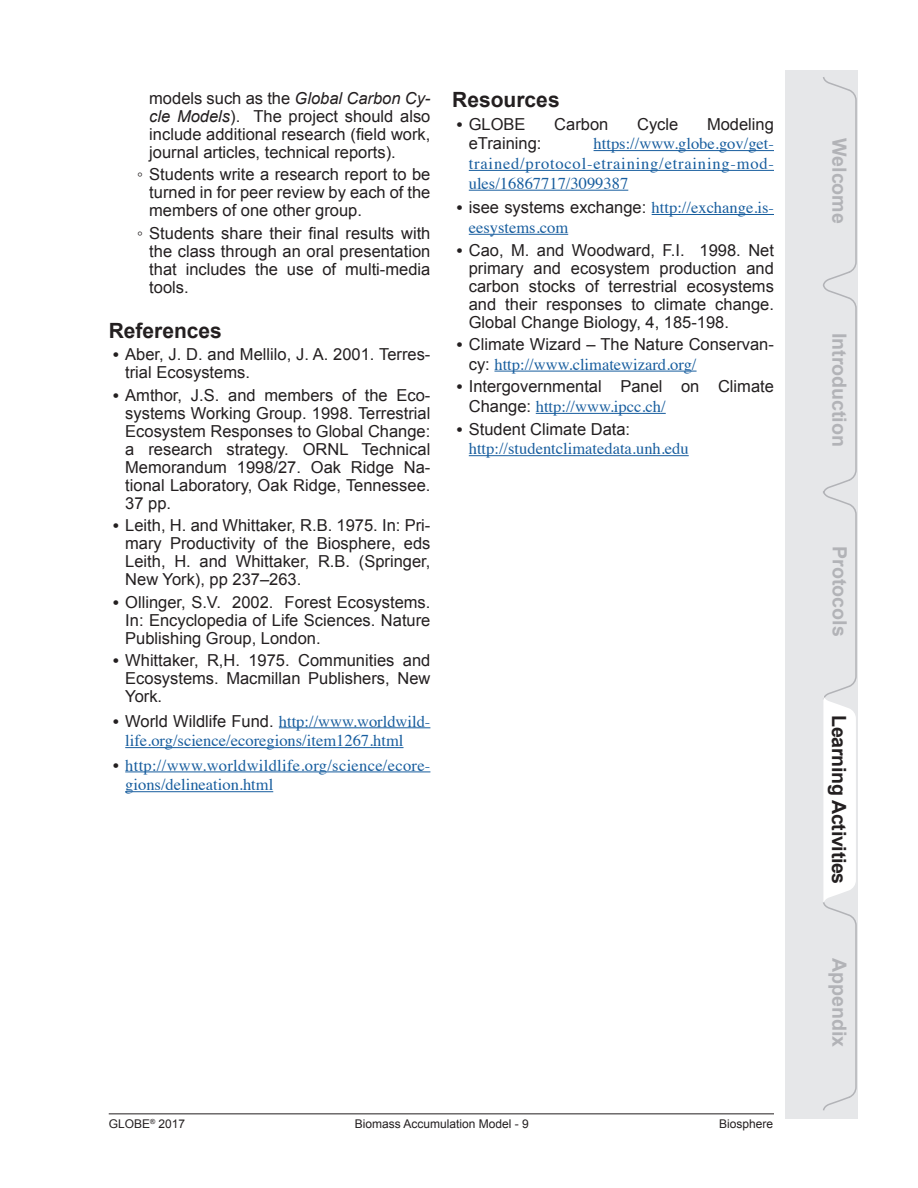
<style>
.page{position:relative;width:918px;height:1188px;background:#fff}
.page>*{position:absolute;margin:0;border:0;box-sizing:border-box;transform-origin:0 0}
.t1{font:700 21px "Arial";color:#231f20}
.t2{font:700 19.65px "Arial";color:#b2b3b7}
.t3{font:700 19.65px "Arial";letter-spacing:-.015em;color:#231f20}
.t4{font:16.5px/18px "Arial";color:#231f20;text-align:justify}
.t5{font:16.5px/19.8px "Times";color:#175d9e}
.t6{font:16.5px/19.8px "Times";letter-spacing:.02em;color:#175d9e}
.t7{font:12px "Arial";color:#231f20}
.s1{font-style:italic}
.s2{font-family:"Times"}
.s3{color:#231f20}
.s4{font-family:"Arial";color:#231f20}
.s5{font-family:"Times";color:#175d9e}
</style>
<div class="page">
<hr style="left:109px;top:1113px;width:665px;height:1px;background:#231f20">
<div style="left:785px;top:70px;width:73px;height:1049px;background:#e6e7e9"></div>
<svg style="left:823px;top:77px;width:34px;height:1034px"></svg>
<hr style="left:279px;top:727px;width:151px;height:1px;background:#175d9e">
<hr style="left:125px;top:747px;width:279px;height:1px;background:#175d9e">
<hr style="left:125px;top:772px;width:305px;height:1px;background:#175d9e">
<hr style="left:125px;top:791px;width:148px;height:1px;background:#175d9e">
<hr style="left:594px;top:150px;width:180px;height:1px;background:#175d9e">
<hr style="left:469px;top:170px;width:305px;height:1px;background:#175d9e">
<hr style="left:469px;top:190px;width:159px;height:1px;background:#175d9e">
<hr style="left:652px;top:214px;width:122px;height:1px;background:#175d9e">
<hr style="left:469px;top:234px;width:99px;height:1px;background:#175d9e">
<hr style="left:494px;top:371px;width:203px;height:1px;background:#175d9e">
<hr style="left:536px;top:413px;width:130px;height:1px;background:#175d9e">
<hr style="left:469px;top:455px;width:220px;height:1px;background:#175d9e">
<p class="t4" style="left:149px;top:89px;width:283px">models such as the <span class="s1">Global Carbon Cy&shy;cle Models</span>). The project should also include additional research (field work, journal articles, technical reports).</p>
<p class="t4" style="left:149px;top:166px;width:283px;text-indent:-12px">◦ Students write a research report to be turned in for peer review by each of the members of one other group.</p>
<p class="t4" style="left:149px;top:224px;width:283px;text-indent:-12px">◦ Students share their final results with the class through an oral presentation that includes the use of multi-media tools.</p>
<p class="t1" style="left:109px;top:317px;width:115px">References</p>
<p class="t4" style="left:125px;top:346px;width:307px;text-indent:-12px"><span class="s2">•</span> Aber, J. D. and Mellilo, J. A. 2001. Terres&shy;trial Ecosystems.</p>
<p class="t4" style="left:125px;top:386px;width:307px;text-indent:-12px"><span class="s2">•</span> Amthor, J.S. and members of the Eco&shy;systems Working Group. 1998. Terrestrial Ecosystem Responses to Global Change: a research strategy. ORNL Technical Memorandum 1998/27. Oak Ridge Na&shy;tional Laboratory, Oak Ridge, Tennessee.<br>37 pp.</p>
<p class="t4" style="left:125px;top:517px;width:307px;text-indent:-12px"><span class="s2">•</span> Leith, H. and Whittaker, R.B. 1975. In: Pri&shy;mary Productivity of the Biosphere, eds Leith, H. and Whittaker, R.B. (Springer, New York), pp 237–263.</p>
<p class="t4" style="left:125px;top:593px;width:307px;text-indent:-12px"><span class="s2">•</span> Ollinger, S.V. 2002. Forest Ecosystems.<br>In: Encyclopedia of Life Sciences. Nature Publishing Group, London.</p>
<p class="t4" style="left:125px;top:652px;width:307px;text-indent:-12px"><span class="s2">•</span> Whittaker, R,H. 1975. Communities and Ecosystems. Macmillan Publishers, New York.</p>
<p class="t5" style="left:125px;top:710px;width:307px;text-indent:-12px"><span class="s3">•</span> <span class="s4">World Wildlife Fund.</span> http://www.worldwild&shy;life.org/science/ecoregions/item1267.html</p>
<p class="t6" style="left:125px;top:754px;width:307px;text-indent:-12px"><span class="s3">•</span> http://www.worldwildlife.org/science/ecore&shy;gions/delineation.html</p>
<p class="t1" style="left:452px;top:86px;width:109px">Resources</p>
<p class="t4" style="left:457px;top:115px;width:70px"><span class="s2">•</span> GLOBE</p>
<p class="t4" style="left:554px;top:115px;width:56px">Carbon</p>
<p class="t4" style="left:637px;top:115px;width:43px">Cycle</p>
<p class="t4" style="left:707px;top:115px;width:68px">Modeling</p>
<p class="t4" style="left:469px;top:135px;width:74px">eTraining:</p>
<p class="t5" style="left:469px;top:132px;width:307px;text-align:justify;text-indent:125px">https://www.globe.gov/get&shy;trained/protocol-etraining/etraining-mod&shy;ules/16867717/3099387</p>
<p class="t5" style="left:469px;top:196px;width:307px;text-indent:-12px"><span class="s3">•</span> <span class="s4">isee systems exchange:</span> http://exchange.is&shy;eesystems.com</p>
<p class="t4" style="left:469px;top:241px;width:307px;text-indent:-12px"><span class="s2">•</span> Cao, M. and Woodward, F.I. 1998. Net primary and ecosystem production and carbon stocks of terrestrial ecosystems and their responses to climate change.<br>Global Change Biology, 4, 185-198.</p>
<p class="t4" style="left:469px;top:335px;width:307px;line-height:19.8px;text-indent:-12px"><span class="s2">•</span> Climate Wizard – The Nature Conservan&shy;cy: <span class="s5">http://www.climatewizard.org/</span></p>
<p class="t4" style="left:469px;top:377px;width:307px;line-height:19.8px;text-indent:-12px"><span class="s2">•</span> Intergovernmental Panel on Climate<br>Change: <span class="s5">http://www.ipcc.ch/</span></p>
<p class="t5" style="left:469px;top:418px;width:221px;text-indent:-12px"><span class="s3">•</span> <span class="s4">Student Climate Data: </span>http://studentclimatedata.unh.edu</p>
<p class="t7" style="left:109px;top:1116px;width:78px">GLOBE<sup>®</sup> 2017</p>
<p class="t7" style="left:355px;top:1116px;width:176px">Biomass Accumulation Model - 9</p>
<p class="t7" style="left:719px;top:1116px;width:56px">Biosphere</p>
<p class="t2" style="left:852px;top:138px;width:87px;rotate:90deg">Welcome</p>
<p class="t2" style="left:852px;top:333px;width:116px;rotate:90deg">Introduction</p>
<p class="t2" style="left:853px;top:546px;width:92px;rotate:90deg">Protocols</p>
<p class="t3" style="left:852px;top:715px;width:171px;rotate:90deg">Learning Activities</p>
<p class="t2" style="left:853px;top:958px;width:91px;rotate:90deg">Appendix</p>
</div>
